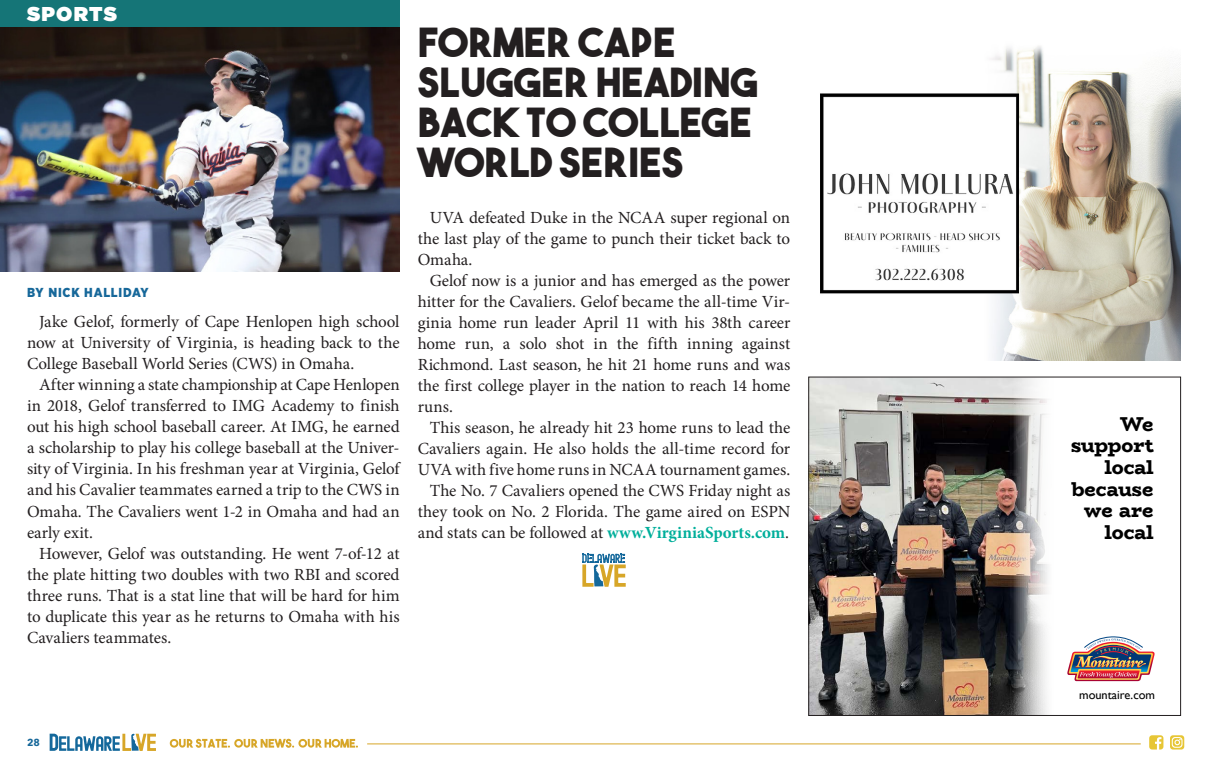
<style>
.page{position:relative;width:1208px;height:769px;background:#fff}
.page>*{position:absolute;margin:0;border:0;box-sizing:border-box;transform-origin:0 0}
.t1{font:40px/40px "The Bold Font";letter-spacing:.01em;color:#231f20}
.t2{font:800 20.1px/21.5px "Bio Rhyme";letter-spacing:-.005em;color:#000;text-align:right}
.t3{font:900 20px "Gotham";letter-spacing:.055em;color:#fff}
.body_copy{font:17px/21px "Minion Pro";letter-spacing:-.005em;color:#231f20;text-align:justify}
.t4{font:900 13px "Gotham Narrow";letter-spacing:.06em;color:#17689a}
.t5{font:12.3px "Gill Sans";color:#000}
.t6{font:700 10px "Avenir Next";color:#17689a}
.s1{font-weight:700;color:#00af9b}
</style>
<div class="page">
<div style="left:0;top:0;width:399px;height:27px;background:#157577"></div>
<svg style="left:50px;top:733px;width:106px;height:17px"></svg>
<svg style="left:170px;top:738px;width:188px;height:9px"></svg>
<hr style="left:367px;top:743px;width:773px;height:1px;background:#d7a628">
<svg style="left:1149px;top:735px;width:14px;height:14px"></svg>
<svg style="left:1170px;top:735px;width:14px;height:14px"></svg>
<div style="left:395px;top:6px;width:383px;height:193px;background:#fff"></div>
<svg style="left:582px;top:553px;width:43px;height:33px"></svg>
<img style="left:0;top:27px;width:399px;height:244px">
<img style="left:810px;top:378px;width:200px;height:335px">
<svg style="left:1010px;top:378px;width:145px;height:335px"></svg>
<img style="left:1067px;top:636px;width:87px;height:44px">
<div style="left:808px;top:376px;width:372px;height:339px;border:1px solid #231f20"></div>
<img style="left:820px;top:46px;width:360px;height:314px">
<p class="t3" style="left:27px;top:0;width:91px">SPORTS</p>
<p class="t4" style="left:27px;top:283px;width:123px">BY NICK HALLIDAY</p>
<p class="body_copy" style="left:27px;top:311px;width:374px;text-indent:12px">Jake Gelof, formerly of Cape Henlopen high school now at University of Virginia, is heading back to the College Baseball World Series (CWS) in Omaha.</p>
<p class="body_copy" style="left:27px;top:374px;width:374px;text-indent:12px">After winning a state championship at Cape Henlopen in 2018, Gelof transferred to IMG Academy to finish out his high school baseball career. At IMG, he earned a scholarship to play his college baseball at the Univer&shy;sity of Virginia. In his freshman year at Virginia, Gelof and his Cavalier teammates earned a trip to the CWS in Omaha. The Cavaliers went 1-2 in Omaha and had an early exit.</p>
<p class="body_copy" style="left:27px;top:542px;width:374px;text-indent:12px">However, Gelof was outstanding. He went 7-of-12 at the plate hitting two doubles with two RBI and scored three runs. That is a stat line that will be hard for him to duplicate this year as he returns to Omaha with his Cavaliers teammates.</p>
<p class="t1" style="left:417px;top:22px;width:342px">FORMER CAPE<br>SLUGGER HEADING<br>BACK TO COLLEGE<br>WORLD SERIES</p>
<p class="body_copy" style="left:417px;top:207px;width:374px;text-indent:12px">UVA defeated Duke in the NCAA super regional on the last play of the game to punch their ticket back to Omaha.</p>
<p class="body_copy" style="left:417px;top:270px;width:374px;text-indent:12px">Gelof now is a junior and has emerged as the power hitter for the Cavaliers. Gelof became the all-time Vir&shy;ginia home run leader April 11 with his 38th career home run, a solo shot in the fifth inning against Richmond. Last season, he hit 21 home runs and was the first college player in the nation to reach 14 home runs.</p>
<p class="body_copy" style="left:417px;top:417px;width:374px;text-indent:12px">This season, he already hit 23 home runs to lead the Cavaliers again. He also holds the all-time record for UVA with five home runs in NCAA tournament games.</p>
<p class="body_copy" style="left:417px;top:480px;width:374px;text-indent:12px">The No. 7 Cavaliers opened the CWS Friday night as they took on No. 2 Florida. The game aired on ESPN and stats can be followed at <span class="s1">www.VirginiaSports.com</span>.</p>
<p class="t6" style="left:27px;top:733px;width:14px">28</p>
<p class="t2" style="left:1071px;top:412px;width:84px">We support local because we are local</p>
<p class="t5" style="left:1079px;top:687px;width:77px">mountaire.com</p>
</div>
